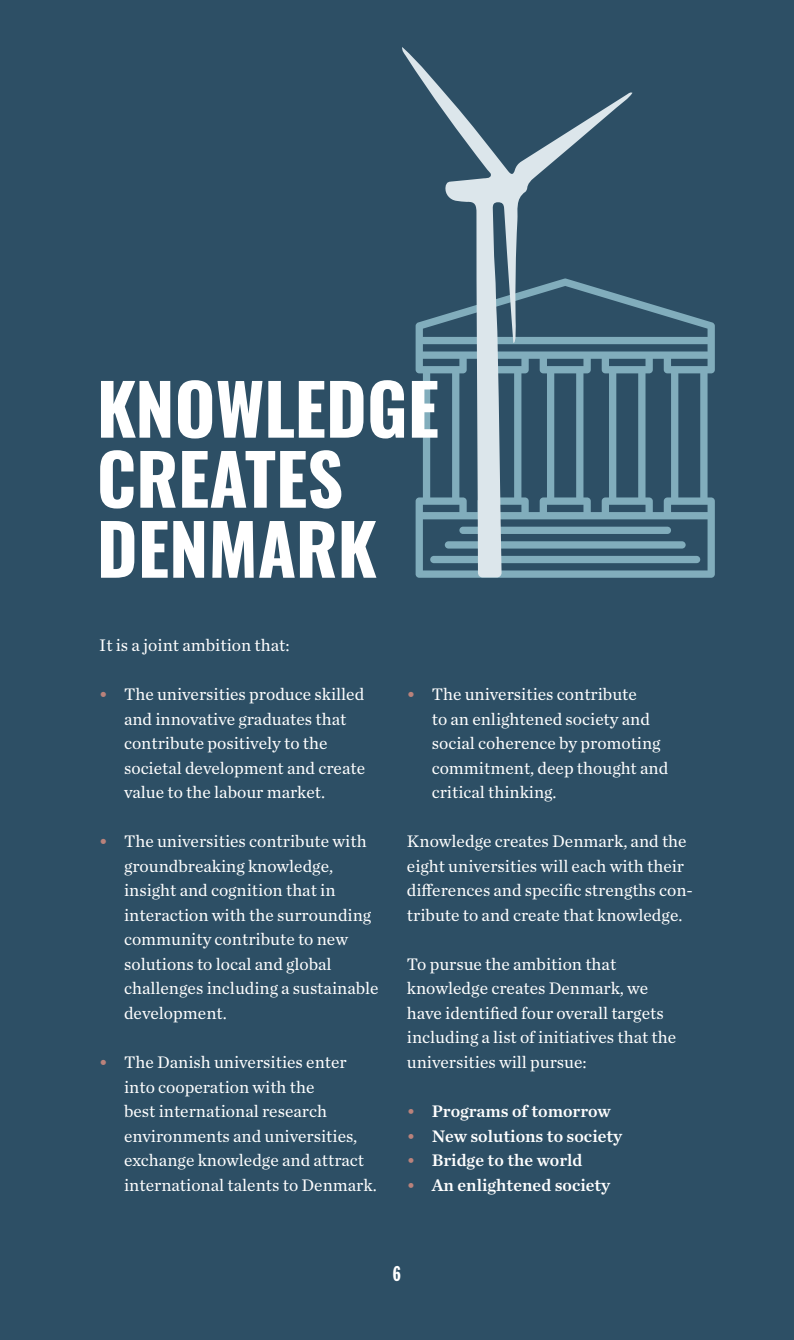
<style>
.page{position:relative;width:794px;height:1340px;background:#fff}
.page>*{position:absolute;margin:0;border:0;box-sizing:border-box;transform-origin:0 0}
.Rubrikker{font:700 70px "Oswald";color:#fff}
.t1{font:21px "Franklin Gothic Extra Cond";color:#fff}
.Brødtekst_Georgia_10{font:17.5px/24.5px "Chronicle Text G1";color:#fff}
.Brødtekst_Georgia_10-2{font:17.5px "Chronicle Text G1 Semi";color:#fff}
.s1{font-weight:700;color:#ba827b}
.s2{color:#ba827b}
</style>
<div class="page">
<div style="left:0;top:0;width:794px;height:1339px;background:#2d4f65"></div>
<svg style="left:417px;top:298px;width:298px;height:280px"></svg>
<div style="left:459px;top:526px;width:212px;height:8px;background:#81adbc;border-radius:4px"></div>
<div style="left:445px;top:541px;width:240px;height:7px;background:#81adbc;border-radius:4px"></div>
<div style="left:430px;top:556px;width:270px;height:7px;background:#81adbc;border-radius:4px"></div>
<svg style="left:402px;top:47px;width:230px;height:530px"></svg>
<p class="Rubrikker" style="left:97px;top:347px;width:344px">KNOWLEDGE</p>
<p class="Rubrikker" style="left:97px;top:417px;width:248px">CREATES</p>
<p class="Rubrikker" style="left:97px;top:487px;width:282px">DENMARK</p>
<p class="Brødtekst_Georgia_10" style="left:99px;top:632px;width:192px">It is a joint ambition that:</p>
<p class="Brødtekst_Georgia_10" style="left:124px;top:681px;width:243px;text-indent:-25px"><span class="s1">•</span> The universities produce skilled and innovative graduates that contribute positively to the societal development and create value to the labour market.</p>
<p class="Brødtekst_Georgia_10" style="left:124px;top:828px;width:256px;text-indent:-25px"><span class="s1">•</span> The universities contribute with groundbreaking knowledge, insight and cognition that in interaction with the surrounding community contribute to new solutions to local and global challenges including a sustainable development.</p>
<p class="Brødtekst_Georgia_10" style="left:124px;top:1048px;width:254px;text-indent:-25px"><span class="s1">•</span> The Danish universities enter into cooperation with the<br>best international research environments and universities, exchange knowledge and attract international talents to Denmark.</p>
<p class="Brødtekst_Georgia_10" style="left:432px;top:681px;width:238px;text-indent:-25px"><span class="s1">•</span> The universities contribute<br>to an enlightened society and social coherence by promoting commitment, deep thought and critical thinking.</p>
<p class="Brødtekst_Georgia_10" style="left:407px;top:828px;width:287px">Knowledge creates Denmark, and the eight universities will each with their differences and specific strengths con&shy;tribute to and create that knowledge.</p>
<p class="Brødtekst_Georgia_10" style="left:407px;top:950px;width:271px">To pursue the ambition that knowledge creates Denmark, we have identified four overall targets including a list of initiatives that the universities will pursue:</p>
<p class="Brødtekst_Georgia_10-2" style="left:407px;top:1097px;width:205px"><span class="s2">•</span> Programs of tomorrow</p>
<p class="Brødtekst_Georgia_10-2" style="left:407px;top:1121px;width:217px"><span class="s2">•</span> New solutions to society</p>
<p class="Brødtekst_Georgia_10-2" style="left:407px;top:1146px;width:177px"><span class="s2">•</span> Bridge to the world</p>
<p class="Brødtekst_Georgia_10-2" style="left:407px;top:1170px;width:205px"><span class="s2">•</span> An enlightened society</p>
<p class="t1" style="left:393px;top:1261px;width:10px">6</p>
</div>
